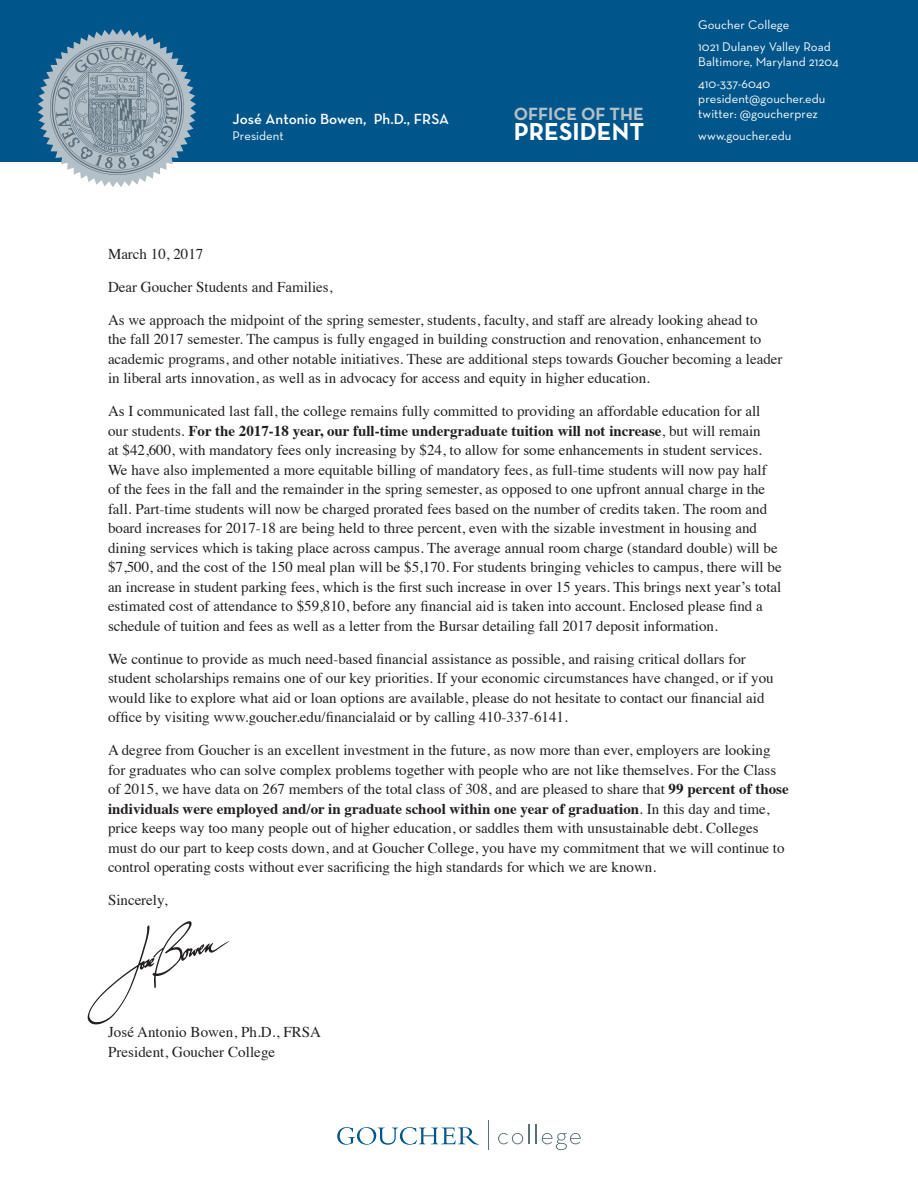
<style>
.page{position:relative;width:918px;height:1188px;background:#fff}
.page>*{position:absolute;margin:0;border:0;box-sizing:border-box;transform-origin:0 0}
.t1{font:700 25.05px "Neutra Text";color:#fff}
.t2{font:700 18px "Neutra Text";color:#b3c0c8}
.t3{font:15px/19.5px "Times";color:#231f20}
.t4{font:600 15px "Neutra Text";letter-spacing:.005em;color:#fff}
.t5{font:12.75px/21.8px "Neutra Text";letter-spacing:.005em;color:#fff}
.s1{font-weight:700}
</style>
<div class="page">
<div style="left:0;top:0;width:918px;height:162px;background:#00568b"></div>
<svg style="left:38px;top:29px;width:158px;height:158px"></svg>
<img style="left:51px;top:42px;width:132px;height:132px">
<svg style="left:337px;top:1127px;width:142px;height:18px"></svg>
<hr style="left:488px;top:1120px;width:1px;height:30px;background:#5b6f7b">
<svg style="left:498px;top:1125px;width:31px;height:19px"></svg>
<svg style="left:536px;top:1125px;width:45px;height:25px"></svg>
<img style="left:87px;top:921px;width:143px;height:104px">
<p class="t4" style="left:232px;top:110px;width:218px">José Antonio Bowen, Ph.D., FRSA</p>
<p class="t5" style="left:232px;top:125px;width:53px">President</p>
<p class="t2" style="left:514px;top:102px;width:131px">OFFICE OF THE</p>
<h1 class="t1" style="left:514px;top:116px;width:132px">PRESIDENT</h1>
<p class="t5" style="left:698px;top:14px;width:134px">Goucher College<br>1021 Dulaney Valley Road</p>
<p class="t5" style="left:698px;top:51px;width:142px">Baltimore, Maryland 21204<br>410-337-6040</p>
<p class="t5" style="left:698px;top:90px;width:129px;line-height:15.8px">president@goucher.edu twitter: @goucherprez</p>
<p class="t5" style="left:698px;top:125px;width:95px">www.goucher.edu</p>
<p class="t3" style="left:108px;top:242px;width:97px">March 10, 2017</p>
<p class="t3" style="left:108px;top:275px;width:226px">Dear Goucher Students and Families,</p>
<p class="t3" style="left:108px;top:308px;width:676px">As we approach the midpoint of the spring semester, students, faculty, and staff are already looking ahead to<br>the fall 2017 semester. The campus is fully engaged in building construction and renovation, enhancement to academic programs, and other notable initiatives. These are additional steps towards Goucher becoming a leader in liberal arts innovation, as well as in advocacy for access and equity in higher education.</p>
<p class="t3" style="left:108px;top:400px;width:675px">As I communicated last fall, the college remains fully committed to providing an affordable education for all our students. <span class="s1">For the 2017-18 year, our full-time undergraduate tuition will not increase</span>, but will remain<br>at $42,600, with mandatory fees only increasing by $24, to allow for some enhancements in student services.<br>We have also implemented a more equitable billing of mandatory fees, as full-time students will now pay half of the fees in the fall and the remainder in the spring semester, as opposed to one upfront annual charge in the fall. Part-time students will now be charged prorated fees based on the number of credits taken. The room and board increases for 2017-18 are being held to three percent, even with the sizable investment in housing and dining services which is taking place across campus. The average annual room charge (standard double) will be $7,500, and the cost of the 150 meal plan will be $5,170. For students bringing vehicles to campus, there will be an increase in student parking fees, which is the first such increase in over 15 years. This brings next year’s total estimated cost of attendance to $59,810, before any financial aid is taken into account. Enclosed please find a schedule of tuition and fees as well as a letter from the Bursar detailing fall 2017 deposit information.</p>
<p class="t3" style="left:108px;top:647px;width:667px">We continue to provide as much need-based financial assistance as possible, and raising critical dollars for student scholarships remains one of our key priorities. If your economic circumstances have changed, or if you would like to explore what aid or loan options are available, please do not hesitate to contact our financial aid office by visiting www.goucher.edu/financialaid or by calling 410-337-6141.</p>
<p class="t3" style="left:108px;top:739px;width:682px">A degree from Goucher is an excellent investment in the future, as now more than ever, employers are looking for graduates who can solve complex problems together with people who are not like themselves. For the Class of 2015, we have data on 267 members of the total class of 308, and are pleased to share that <span class="s1">99 percent of those individuals were employed and/or in graduate school within one year of graduation</span>. In this day and time, price keeps way too many people out of higher education, or saddles them with unsustainable debt. Colleges must do our part to keep costs down, and at Goucher College, you have my commitment that we will continue to control operating costs without ever sacrificing the high standards for which we are known.</p>
<p class="t3" style="left:108px;top:889px;width:61px">Sincerely,</p>
<p class="t3" style="left:108px;top:1021px;width:215px">José Antonio Bowen, Ph.D., FRSA<br>President, Goucher College</p>
</div>
